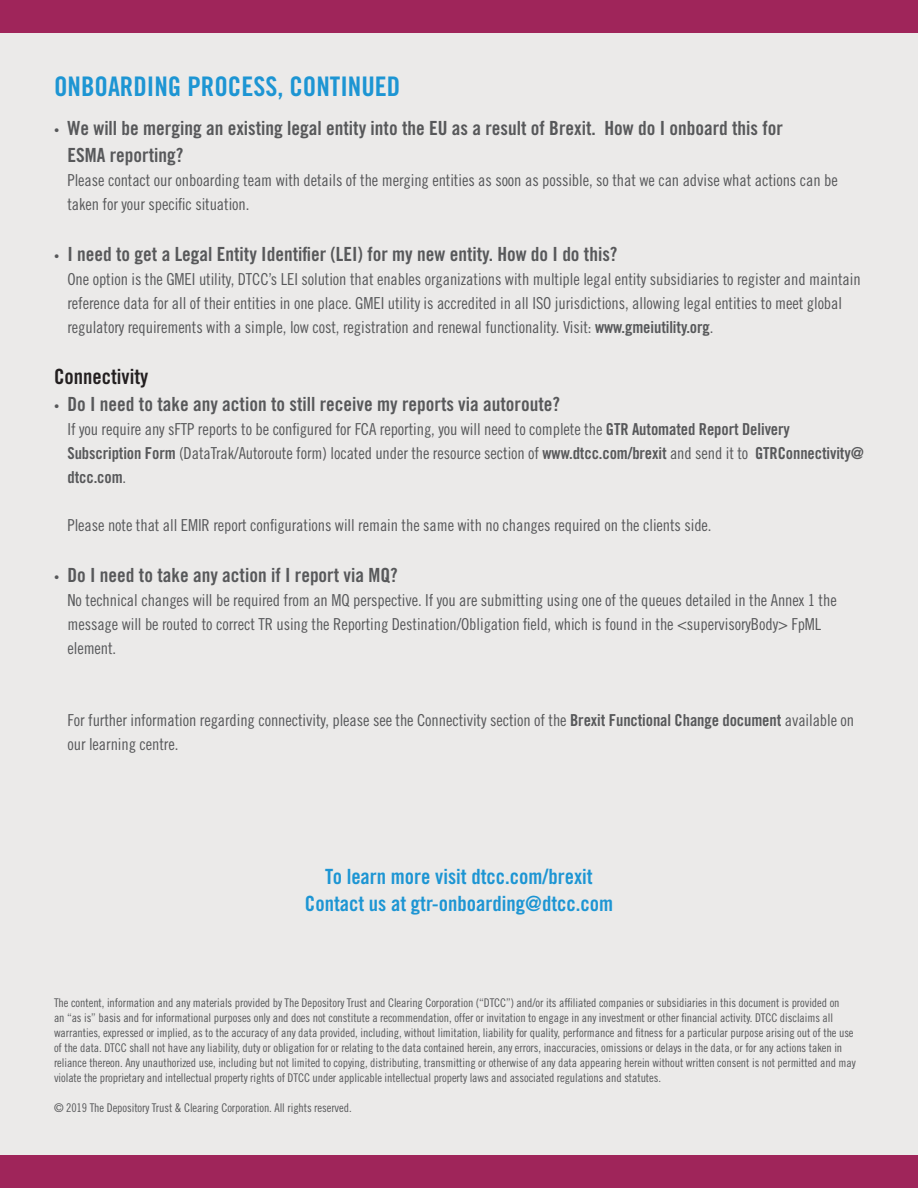
<style>
.page{position:relative;width:918px;height:1188px;background:#ebeae9}
.page>*{position:absolute;margin:0;border:0;box-sizing:border-box;transform-origin:0 0}
.t1{font:27px "Trade Gothic Bold Cond Twenty";color:#1d95d3}
.t2{font:21px "Trade Gothic Bold Cond Twenty";color:#1d95d3}
.t3{font:21px "Trade Gothic Bold Cond Twenty";color:#231f20}
.t4{font:19.5px "Trade Gothic Bold Cond Twenty";color:#57585a}
.t5{font:16.5px/24px "Trade Gothic Cond Eighteen";letter-spacing:-.005em;color:#57585a}
.t6{font:12px/15px "Trade Gothic Cond Eighteen";letter-spacing:-.005em;color:#57585a}
.s1{font-family:"Trade Gothic Cond Eighteen";font-size:10.5px}
.s2{font-family:"Trade Gothic Bold Cond Twenty"}
</style>
<div class="page">
<div style="left:0;top:0;width:918px;height:32px;background:#9f255a"></div>
<div style="left:0;top:1156px;width:918px;height:32px;background:#9f255a"></div>
<p class="t1" style="left:54px;top:70px;width:348px">ONBOARDING PROCESS, CONTINUED</p>
<p class="t4" style="left:54px;top:116px;width:731px"><span class="s1">•</span> We will be merging an existing legal entity into the EU as a result of Brexit. How do I onboard this for</p>
<p class="t4" style="left:67px;top:143px;width:117px">ESMA reporting?</p>
<p class="t5" style="left:67px;top:168px;width:772px">Please contact our onboarding team with details of the merging entities as soon as possible, so that we can advise what actions can be taken for your specific situation.</p>
<p class="t4" style="left:54px;top:242px;width:565px"><span class="s1">•</span> I need to get a Legal Entity Identifier (LEI) for my new entity. How do I do this?</p>
<p class="t5" style="left:67px;top:267px;width:795px">One option is the GMEI utility, DTCC’s LEI solution that enables organizations with multiple legal entity subsidiaries to register and maintain reference data for all of their entities in one place. GMEI utility is accredited in all ISO jurisdictions, allowing legal entities to meet global regulatory requirements with a simple, low cost, registration and renewal functionality. Visit: <span class="s2">www.gmeiutility.org</span>.</p>
<p class="t3" style="left:54px;top:364px;width:96px">Connectivity</p>
<p class="t4" style="left:54px;top:392px;width:508px"><span class="s1">•</span> Do I need to take any action to still receive my reports via autoroute?</p>
<p class="t5" style="left:67px;top:417px;width:798px">If you require any sFTP reports to be configured for FCA reporting, you will need to complete the <span class="s2">GTR Automated Report Delivery<br>Subscription Form</span> (DataTrak/Autoroute form) located under the resource section of <span class="s2">www.dtcc.com/brexit</span> and send it to <span class="s2">GTRConnectivity@ dtcc.com</span>.</p>
<p class="t5" style="left:67px;top:513px;width:646px">Please note that all EMIR report configurations will remain the same with no changes required on the clients side.</p>
<p class="t4" style="left:54px;top:563px;width:345px"><span class="s1">•</span> Do I need to take any action if I report via MQ?</p>
<p class="t5" style="left:67px;top:588px;width:771px">No technical changes will be required from an MQ perspective. If you are submitting using one of the queues detailed in the Annex 1 the message will be routed to correct TR using the Reporting Destination/Obligation field, which is found in the &lt;supervisoryBody&gt; FpML element.</p>
<p class="t5" style="left:67px;top:708px;width:788px">For further information regarding connectivity, please see the Connectivity section of the <span class="s2">Brexit Functional Change document</span> available on our learning centre.</p>
<p class="t2" style="left:325px;top:863px;width:269px">To learn more visit dtcc.com/brexit</p>
<p class="t2" style="left:305px;top:890px;width:310px">Contact us at gtr-onboarding@dtcc.com</p>
<p class="t6" style="left:54px;top:995px;width:803px">The content, information and any materials provided by The Depository Trust and Clearing Corporation (“DTCC”) and/or its affiliated companies or subsidiaries in this document is provided on<br>an “as is” basis and for informational purposes only and does not constitute a recommendation, offer or invitation to engage in any investment or other financial activity. DTCC disclaims all warranties, expressed or implied, as to the accuracy of any data provided, including, without limitation, liability for quality, performance and fitness for a particular purpose arising out of the use of the data. DTCC shall not have any liability, duty or obligation for or relating to the data contained herein, any errors, inaccuracies, omissions or delays in the data, or for any actions taken in reliance thereon. Any unauthorized use, including but not limited to copying, distributing, transmitting or otherwise of any data appearing herein without written consent is not permitted and may violate the proprietary and intellectual property rights of DTCC under applicable intellectual property laws and associated regulations and statutes.</p>
<p class="t6" style="left:54px;top:1100px;width:299px">© 2019 The Depository Trust &amp; Clearing Corporation. All rights reserved.</p>
</div>
